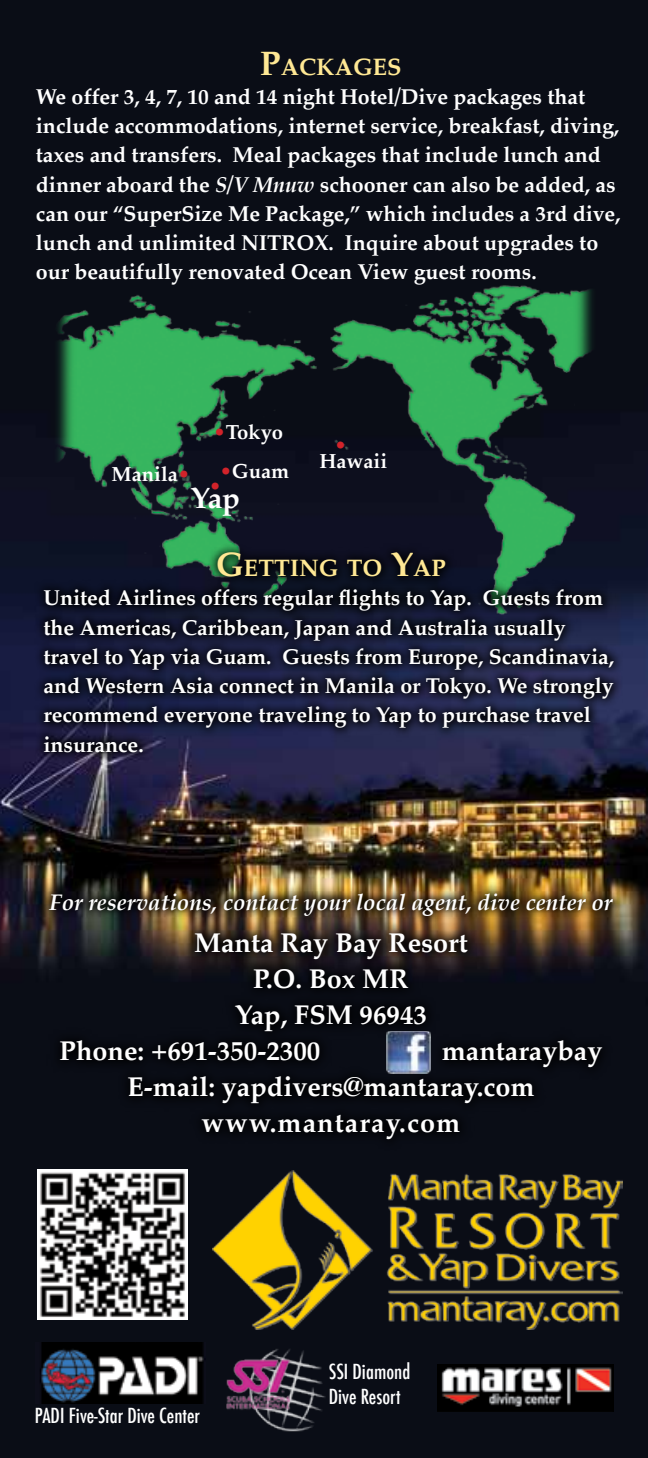
<style>
.page{position:relative;width:648px;height:1458px;background:#fff}
.page>*{position:absolute;margin:0;border:0;box-sizing:border-box;transform-origin:0 0}
.t1{font:700 29.25px "Palatino";color:#fff}
.t2{font:700 27px "Palatino";color:#fff}
.t3{font:700 27px "Palatino";letter-spacing:.04em;color:#fff}
.t4{font:700 23.62px "Palatino";color:#ffe894}
.t5{font:italic 700 22.5px "Palatino";color:#fff}
.t6{font:700 21.38px/29.2px "Palatino";color:#fff}
.t7{font:500 condensed 20.25px/24.8px "Futura";color:#fff}
.t8{font:700 20.25px "Palatino";color:#fff}
.t9{font:20.25px "Palatino";color:#d2232a}
.s1{font-size:33.75px}
.s2{font-style:italic}
.s3{font-weight:400;color:#d2232a}
</style>
<div class="page">
<img style="left:0;top:0;width:648px;height:1458px">
<svg style="left:38px;top:882px;width:587px;height:269px;background:#1c1817"></svg>
<img style="left:38px;top:1169px;width:149px;height:150px">
<img style="left:212px;top:1171px;width:411px;height:159px">
<img style="left:39px;top:262px;width:569px;height:281px">
<svg style="left:34px;top:543px;width:590px;height:219px;background:#141b2f"></svg>
<img style="left:35px;top:1343px;width:170px;height:60px">
<img style="left:220px;top:1343px;width:109px;height:94px">
<img style="left:437px;top:1364px;width:176px;height:47px">
<img style="left:387px;top:1032px;width:43px;height:41px">
<p class="t4" style="left:260px;top:47px;width:143px"><span class="s1">P</span>ACKAGES</p>
<p class="t6" style="left:36px;top:82px;width:586px">We offer 3, 4, 7, 10 and 14 night Hotel/Dive packages that include accommodations, internet service, breakfast, diving, taxes and transfers. Meal packages that include lunch and dinner aboard the <span class="s2">S/V Mnuw</span> schooner can also be added, as can our “SuperSize Me Package,” which includes a 3rd dive, lunch and unlimited NITROX. Inquire about upgrades to our beautifully renovated Ocean View guest rooms.</p>
<p class="t8" style="left:214px;top:415px;width:71px"><span class="s3">•</span>Tokyo</p>
<p class="t8" style="left:112px;top:457px;width:80px">Manila<span class="s3">•</span></p>
<p class="t8" style="left:220px;top:454px;width:71px"><span class="s3">•</span>Guam</p>
<p class="t9" style="left:209px;top:469px;width:14px">•</p>
<h1 class="t1" style="left:190px;top:473px;width:51px">Yap</h1>
<p class="t9" style="left:335px;top:429px;width:14px">•</p>
<p class="t8" style="left:320px;top:444px;width:69px">Hawaii</p>
<p class="t4" style="left:216px;top:548px;width:230px"><span class="s1">G</span>ETTING TO <span class="s1">Y</span>AP</p>
<p class="t6" style="left:43px;top:583px;width:572px">United Airlines offers regular flights to Yap. Guests from the Americas, Caribbean, Japan and Australia usually travel to Yap via Guam. Guests from Europe, Scandinavia, and Western Asia connect in Manila or Tokyo. We strongly recommend everyone traveling to Yap to purchase travel insurance.</p>
<p class="t5" style="left:49px;top:884px;width:565px">For reservations, contact your local agent, dive center or</p>
<p class="t2" style="left:194px;top:920px;width:275px">Manta Ray Bay Resort</p>
<p class="t2" style="left:253px;top:956px;width:157px">P.O. Box MR</p>
<p class="t2" style="left:235px;top:992px;width:194px">Yap, FSM 96943</p>
<p class="t2" style="left:60px;top:1028px;width:262px">Phone: +691-350-2300</p>
<p class="t2" style="left:442px;top:1028px;width:162px">mantaraybay</p>
<p class="t2" style="left:127px;top:1064px;width:408px">E-mail: yapdivers@mantaray.com</p>
<p class="t3" style="left:202px;top:1100px;width:260px">www.mantaray.com</p>
<p class="t7" style="left:35px;top:1403px;width:167px">PADI Five-Star Dive Center</p>
<p class="t7" style="left:329px;top:1359px;width:83px">SSI Diamond<br>Dive Resort</p>
</div>
